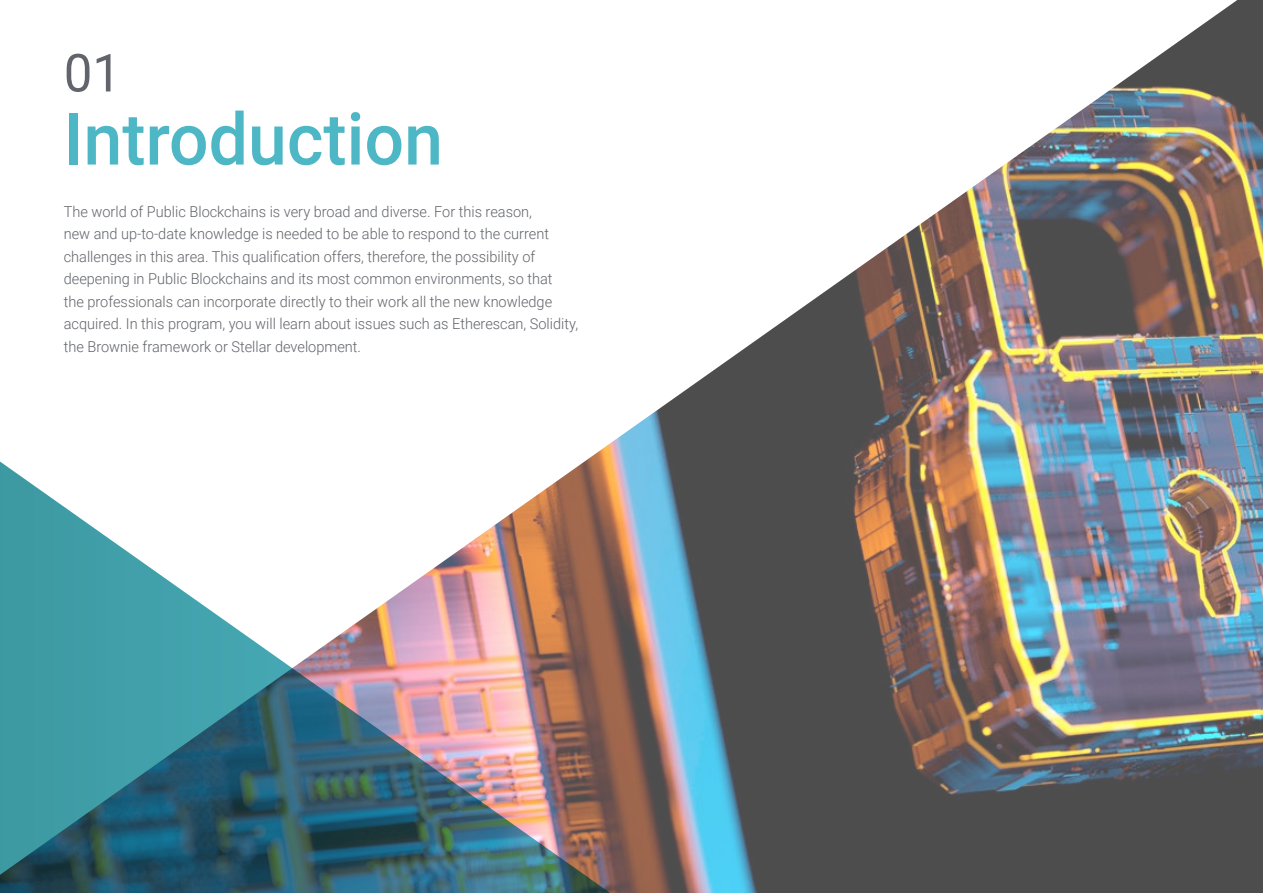
<style>
.page{position:relative;width:1263px;height:893px;background:#fff}
.page>*{position:absolute;margin:0;border:0;box-sizing:border-box;transform-origin:0 0}
.t1{font:500 72px "Roboto";color:#4db7c5}
.t2{font:52.5px "Roboto";color:#61646a}
.t3{font:300 15px/22.5px "Roboto";color:#61646a}
</style>
<div class="page">
<img style="left:606px;top:0;width:657px;height:893px">
<img style="left:0;top:446px;width:640px;height:447px">
<h2 class="t2" style="left:64px;top:36px;width:59px">01</h2>
<h1 class="t1" style="left:64px;top:89px;width:381px">Introduction</h1>
<p class="t3" style="left:64px;top:200px;width:516px">The world of Public Blockchains is very broad and diverse. For this reason,<br>new and up-to-date knowledge is needed to be able to respond to the current challenges in this area. This qualification offers, therefore, the possibility of deepening in Public Blockchains and its most common environments, so that<br>the professionals can incorporate directly to their work all the new knowledge acquired. In this program, you will learn about issues such as Etherescan, Solidity, the Brownie framework or Stellar development.</p>
</div>
